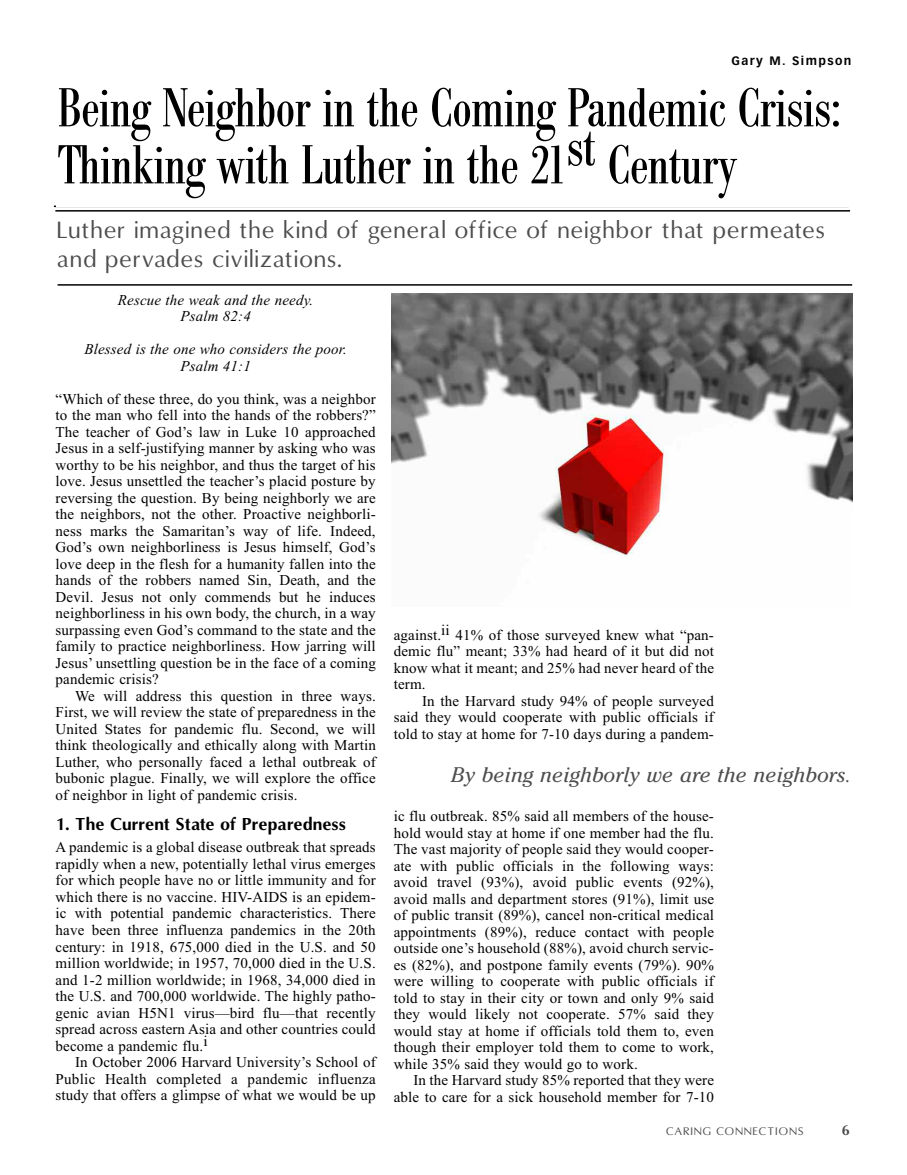
<style>
.page{position:relative;width:907px;height:1175px;background:#fff}
.page>*{position:absolute;margin:0;border:0;box-sizing:border-box;transform-origin:0 0}
.t1{font:condensed 54px/57px "Bodoni BE";letter-spacing:-.005em;color:#000}
.t2{font:22.5px/28.5px "Omni";letter-spacing:.06em;color:#4d4d4d}
.t3{font:italic 21px "Cheltenham";letter-spacing:.01em;color:#4d4d4d}
.t4{font:700 16.5px "Omni";color:#000}
.t5{font:15px/16.5px "Times New Roman";letter-spacing:.01em;color:#000;text-align:justify}
.t6{font:italic 15px/16.5px "Times New Roman";letter-spacing:.01em;color:#000;text-align:center}
.t7{font:700 13.5px "Omni";color:#4d4d4d}
.t8{font:700 12px "Vectora LH";letter-spacing:.12em;color:#000}
.t9{font:10.5px "Omni";letter-spacing:.12em;color:#4d4d4d}
</style>
<div class="page">
<hr style="left:54px;top:206px;width:794px;height:1px;background:#000">
<hr style="left:55px;top:210px;width:794px;height:2px;background:#000">
<div style="left:56px;top:86px;width:796px;height:121px;background:#fff"></div>
<img style="left:391px;top:294px;width:460px;height:261px">
<hr style="left:57px;top:284px;width:794px;height:2px;background:#000">
<p class="t8" style="left:731px;top:55px;width:121px">Gary M. Simpson</p>
<h1 class="t1" style="left:58px;top:85px;width:783px">Being Neighbor in the Coming Pandemic Crisis:<br>Thinking with Luther in the 21st Century</h1>
<h2 class="t2" style="left:57px;top:216px;width:769px">Luther imagined the kind of general office of neighbor that permeates and pervades civilizations.</h2>
<p class="t6" style="left:118px;top:291px;width:197px">Rescue the weak and the needy.<br>Psalm 82:4</p>
<p class="t6" style="left:84px;top:341px;width:264px">Blessed is the one who considers the poor.<br>Psalm 41:1</p>
<p class="t5" style="left:56px;top:390px;width:321px">“Which of these three, do you think, was a neighbor to the man who fell into the hands of the robbers?” The teacher of God’s law in Luke 10 approached Jesus in a self-justifying manner by asking who was worthy to be his neighbor, and thus the target of his love. Jesus unsettled the teacher’s placid posture by reversing the question. By being neighborly we are the neighbors, not the other. Proactive neighborli&shy;ness marks the Samaritan’s way of life. Indeed, God’s own neighborliness is Jesus himself, God’s love deep in the flesh for a humanity fallen into the hands of the robbers named Sin, Death, and the Devil. Jesus not only commends but he induces neighborliness in his own body, the church, in a way surpassing even God’s command to the state and the family to practice neighborliness. How jarring will Jesus’ unsettling question be in the face of a coming pandemic crisis?</p>
<p class="t5" style="left:56px;top:687px;width:321px;text-indent:20px">We will address this question in three ways.<br>First, we will review the state of preparedness in the United States for pandemic flu. Second, we will think theologically and ethically along with Martin Luther, who personally faced a lethal outbreak of bubonic plague. Finally, we will explore the office of neighbor in light of pandemic crisis.</p>
<p class="t4" style="left:56px;top:814px;width:292px">1. The Current State of Preparedness</p>
<p class="t5" style="left:56px;top:839px;width:321px">A pandemic is a global disease outbreak that spreads rapidly when a new, potentially lethal virus emerges for which people have no or little immunity and for which there is no vaccine. HIV-AIDS is an epidem&shy;ic with potential pandemic characteristics. There have been three influenza pandemics in the 20th century: in 1918, 675,000 died in the U.S. and 50 million worldwide; in 1957, 70,000 died in the U.S. and 1-2 million worldwide; in 1968, 34,000 died in the U.S. and 700,000 worldwide. The highly patho&shy;genic avian H5N1 virus—bird flu—that recently spread across eastern Asia and other countries could become a pandemic flu.i</p>
<p class="t5" style="left:55px;top:1053px;width:322px;text-indent:20px">In October 2006 Harvard University’s School of Public Health completed a pandemic influenza study that offers a glimpse of what we would be up</p>
<p class="t5" style="left:393px;top:626px;width:321px">against.ii 41% of those surveyed knew what “pan&shy;demic flu” meant; 33% had heard of it but did not know what it meant; and 25% had never heard of the term.</p>
<p class="t5" style="left:393px;top:692px;width:321px;text-indent:28px">In the Harvard study 94% of people surveyed said they would cooperate with public officials if told to stay at home for 7-10 days during a pandem-</p>
<h3 class="t3" style="left:451px;top:766px;width:401px">By being neighborly we are the neighbors.</h3>
<p class="t5" style="left:393px;top:808px;width:321px">ic flu outbreak. 85% said all members of the house&shy;hold would stay at home if one member had the flu.<br>The vast majority of people said they would cooper&shy;ate with public officials in the following ways: avoid travel (93%), avoid public events (92%), avoid malls and department stores (91%), limit use of public transit (89%), cancel non-critical medical appointments (89%), reduce contact with people outside one’s household (88%), avoid church servic&shy;es (82%), and postpone family events (79%). 90% were willing to cooperate with public officials if told to stay in their city or town and only 9% said they would likely not cooperate. 57% said they would stay at home if officials told them to, even though their employer told them to come to work, while 35% said they would go to work.</p>
<p class="t5" style="left:393px;top:1072px;width:321px;text-align:right">In the Harvard study 85% reported that they were able to care for a sick household member for 7-10</p>
<p class="t9" style="left:665px;top:1125px;width:139px">CARING CONNECTIONS</p>
<p class="t7" style="left:841px;top:1122px;width:9px">6</p>
</div>
